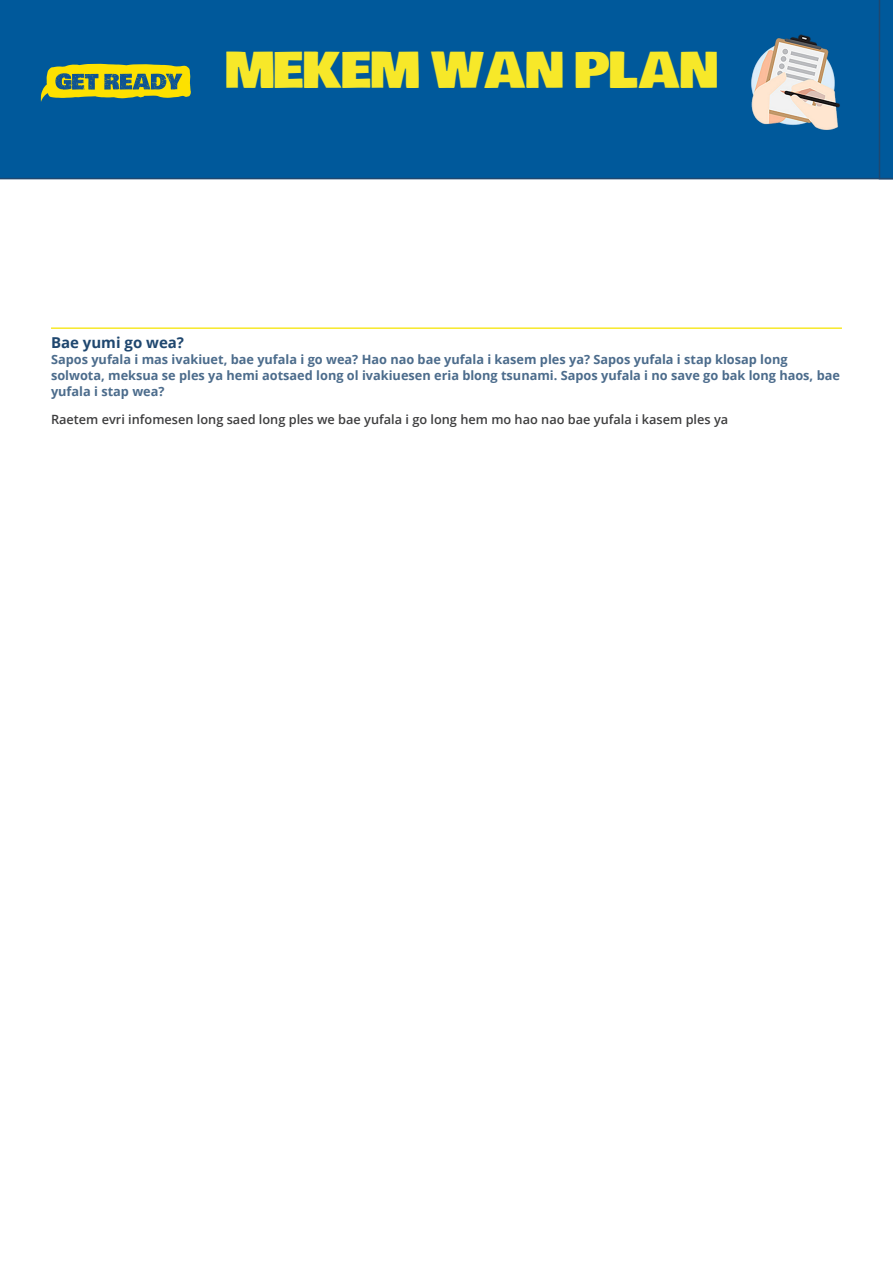
<style>
.page{position:relative;width:893px;height:1263px;background:#fff}
.page>*{position:absolute;margin:0;border:0;box-sizing:border-box;transform-origin:0 0}
.t1{font:42px "Bowlby One NZ Regular";letter-spacing:-.02em;color:#f7e829}
.t2{font:700 15px "Open Sans";color:#1f476f}
.t3{font:700 12.75px/15.8px "Open Sans";color:#4c6c8c}
.Body{font:600 12.75px "Open Sans";color:#3e3e3f}
</style>
<div class="page">
<div style="left:0;top:0;width:879px;height:179px;background:#00599b"></div>
<svg style="left:41px;top:64px;width:150px;height:38px"></svg>
<img style="left:742px;top:32px;width:102px;height:102px">
<svg style="left:879px;top:0;width:14px;height:179px"></svg>
<hr style="left:51px;top:327px;width:791px;height:2px;background:#f7e829">
<h1 class="t1" style="left:226px;top:34px;width:494px">MEKEM WAN PLAN</h1>
<h2 class="t2" style="left:51px;top:332px;width:135px">Bae yumi go wea?</h2>
<h3 class="t3" style="left:51px;top:351px;width:790px">Sapos yufala i mas ivakiuet, bae yufala i go wea? Hao nao bae yufala i kasem ples ya? Sapos yufala i stap klosap long solwota, meksua se ples ya hemi aotsaed long ol ivakiuesen eria blong tsunami. Sapos yufala i no save go bak long haos, bae yufala i stap wea?</h3>
<p class="Body" style="left:51px;top:411px;width:679px">Raetem evri infomesen long saed long ples we bae yufala i go long hem mo hao nao bae yufala i kasem ples ya</p>
</div>
